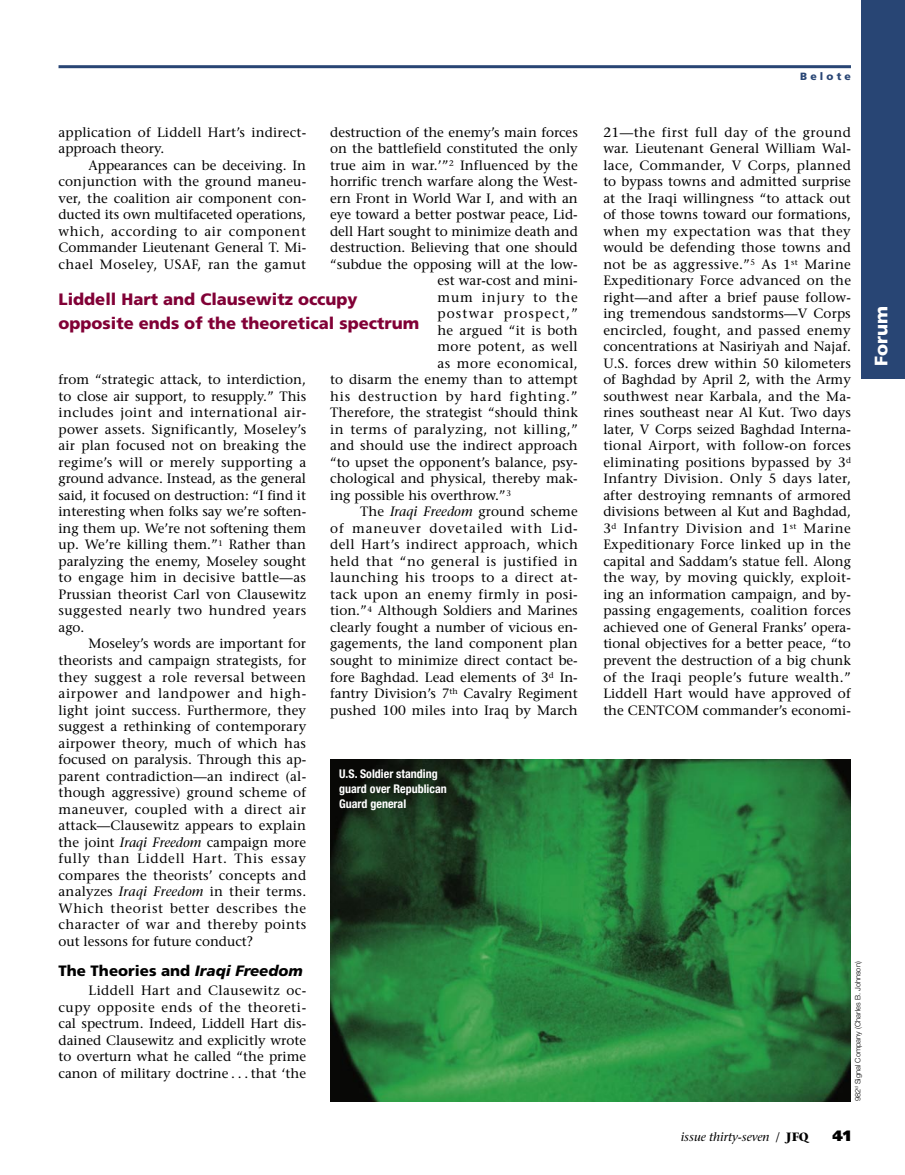
<style>
.page{position:relative;width:905px;height:1175px;background:#fff}
.page>*{position:absolute;margin:0;border:0;box-sizing:border-box;transform-origin:0 0}
.t1{font:900 18px "Frutiger";letter-spacing:.01em;color:#fff}
.H_PullQ_11_16{font:900 16.5px/24px "Frutiger";color:#810036}
.I_Head_One_10_12{font:900 15px "Frutiger";color:#000}
.t2{font:900 15px "Frutiger";color:#000}
.A_Txt_9_11{font:13.5px/16.5px "Stone Serif";color:#000;text-align:justify}
.A_Txt_9_11-2{font:13.5px "Stone Serif";letter-spacing:.03em;color:#000}
.A_Txt_9_11-3{font:13.5px "Stone Serif";letter-spacing:.06em;color:#000}
.A_Txt_9_11-4{font:13.5px "Stone Serif";letter-spacing:.085em;color:#000}
.A_Txt_9_11-5{font:13.5px "Stone Serif";letter-spacing:.025em;color:#000}
.A_Txt_9_11-6{font:13.5px "Stone Serif";letter-spacing:.065em;color:#000}
.D_Caption_8_10{font:700 condensed 12px/15px "Helvetica Neue";color:#fff}
.t3{font:italic 12px "Stone Serif";color:#000}
.t4{font:900 10.5px "Frutiger";letter-spacing:.3em;color:#284574}
.E_PhotoCrdt_5{font:300 7.5px "Helvetica Neue";color:#000}
.s1{font-style:italic}
.s2{font-style:normal}
.s3{font-weight:700;font-style:normal}
</style>
<div class="page">
<hr style="left:58px;top:65px;width:792px;height:3px;background:#284574">
<div style="left:861px;top:0;width:43px;height:378px;background:#284574"></div>
<img style="left:330px;top:759px;width:520px;height:342px">
<p class="A_Txt_9_11" style="left:58px;top:124px;width:249px">application of Liddell Hart’s indirect&shy;approach theory.</p>
<p class="A_Txt_9_11" style="left:58px;top:157px;width:249px;text-indent:30px">Appearances can be deceiving. In conjunction with the ground maneu&shy;ver, the coalition air component con&shy;ducted its own multifaceted operations, which, according to air component Commander Lieutenant General T. Mi&shy;chael Moseley, USAF, ran the gamut</p>
<p class="A_Txt_9_11" style="left:330px;top:124px;width:249px">destruction of the enemy’s main forces</p>
<p class="A_Txt_9_11" style="left:330px;top:140px;width:249px">on the battlefield constituted the only</p>
<p class="A_Txt_9_11" style="left:330px;top:157px;width:249px">true aim in war.’”<sup>2</sup> Influenced by the</p>
<p class="A_Txt_9_11" style="left:330px;top:173px;width:249px">horrific trench warfare along the West-</p>
<p class="A_Txt_9_11" style="left:330px;top:190px;width:249px">ern Front in World War I, and with an</p>
<p class="A_Txt_9_11" style="left:330px;top:206px;width:249px">eye toward a better postwar peace, Lid-</p>
<p class="A_Txt_9_11" style="left:330px;top:223px;width:249px">dell Hart sought to minimize death and</p>
<p class="A_Txt_9_11" style="left:330px;top:239px;width:249px">destruction. Believing that one should</p>
<p class="A_Txt_9_11" style="left:330px;top:256px;width:249px">“subdue the opposing will at the low-</p>
<p class="A_Txt_9_11" style="left:437px;top:272px;width:142px">est war-cost and mini-</p>
<p class="A_Txt_9_11-6" style="left:437px;top:289px;width:142px">mum injury to the</p>
<p class="A_Txt_9_11-4" style="left:437px;top:305px;width:142px">postwar prospect,”</p>
<p class="A_Txt_9_11" style="left:437px;top:322px;width:142px">he argued “it is both</p>
<p class="A_Txt_9_11-5" style="left:437px;top:338px;width:142px">more potent, as well</p>
<p class="A_Txt_9_11-2" style="left:437px;top:355px;width:142px">as more economical,</p>
<p class="A_Txt_9_11" style="left:330px;top:371px;width:249px">to disarm the enemy than to attempt</p>
<p class="A_Txt_9_11-3" style="left:330px;top:388px;width:249px">his destruction by hard fighting.”</p>
<p class="A_Txt_9_11" style="left:330px;top:404px;width:249px">Therefore, the strategist “should think</p>
<p class="A_Txt_9_11-2" style="left:330px;top:421px;width:249px">in terms of paralyzing, not killing,”</p>
<p class="A_Txt_9_11" style="left:330px;top:437px;width:249px">and should use the indirect approach</p>
<p class="A_Txt_9_11" style="left:330px;top:454px;width:249px">“to upset the opponent’s balance, psy-</p>
<p class="A_Txt_9_11" style="left:330px;top:470px;width:249px">chological and physical, thereby mak-</p>
<p class="A_Txt_9_11" style="left:330px;top:487px;width:182px">ing possible his overthrow.”<sup>3</sup></p>
<p class="A_Txt_9_11" style="left:330px;top:503px;width:249px;text-indent:30px">The <span class="s1">Iraqi Freedom</span> ground scheme of maneuver dovetailed with Lid&shy;dell Hart’s indirect approach, which held that “no general is justified in launching his troops to a direct at&shy;tack upon an enemy firmly in posi&shy;tion.”<sup>4</sup> Although Soldiers and Marines clearly fought a number of vicious en&shy;gagements, the land component plan sought to minimize direct contact be&shy;fore Baghdad. Lead elements of 3<sup>d</sup> In&shy;fantry Division’s 7<sup>th</sup> Cavalry Regiment pushed 100 miles into Iraq by March</p>
<p class="H_PullQ_11_16" style="left:58px;top:287px;width:362px">Liddell Hart and Clausewitz occupy opposite ends of the theoretical spectrum</p>
<p class="A_Txt_9_11" style="left:58px;top:371px;width:249px">from “strategic attack, to interdiction, to close air support, to resupply.” This includes joint and international air&shy;power assets. Significantly, Moseley’s air plan focused not on breaking the regime’s will or merely supporting a ground advance. Instead, as the general said, it focused on destruction: “I find it interesting when folks say we’re soften&shy;ing them up. We’re not softening them up. We’re killing them.”<sup>1</sup> Rather than paralyzing the enemy, Moseley sought to engage him in decisive battle—as Prussian theorist Carl von Clausewitz suggested nearly two hundred years ago.</p>
<p class="A_Txt_9_11" style="left:58px;top:635px;width:249px;text-indent:30px">Moseley’s words are important for theorists and campaign strategists, for they suggest a role reversal between airpower and landpower and high&shy;light joint success. Furthermore, they suggest a rethinking of contemporary airpower theory, much of which has focused on paralysis. Through this ap&shy;parent contradiction—an indirect (al&shy;though aggressive) ground scheme of maneuver, coupled with a direct air attack—Clausewitz appears to explain the joint <span class="s1">Iraqi Freedom</span> campaign more fully than Liddell Hart. This essay compares the theorists’ concepts and analyzes <span class="s1">Iraqi Freedom</span> in their terms.<br>Which theorist better describes the character of war and thereby points out lessons for future conduct?</p>
<p class="I_Head_One_10_12" style="left:58px;top:961px;width:245px">The Theories and <span class="s1">Iraqi Freedom</span></p>
<p class="A_Txt_9_11" style="left:58px;top:982px;width:249px;text-indent:30px">Liddell Hart and Clausewitz oc&shy;cupy opposite ends of the theoreti&shy;cal spectrum. Indeed, Liddell Hart dis&shy;dained Clausewitz and explicitly wrote to overturn what he called “the prime canon of military doctrine . . . that ‘the</p>
<p class="D_Caption_8_10" style="left:339px;top:766px;width:109px">U.S. Soldier standing guard over Republican<br>Guard general</p>
<p class="t4" style="left:800px;top:70px;width:52px">Belote</p>
<p class="A_Txt_9_11" style="left:603px;top:124px;width:249px">21—the first full day of the ground war. Lieutenant General William Wal&shy;lace, Commander, V Corps, planned to bypass towns and admitted surprise at the Iraqi willingness “to attack out of those towns toward our formations, when my expectation was that they would be defending those towns and not be as aggressive.”<sup>5</sup> As 1<sup>st</sup> Marine Expeditionary Force advanced on the right—and after a brief pause follow&shy;ing tremendous sandstorms—V Corps encircled, fought, and passed enemy concentrations at Nasiriyah and Najaf.<br>U.S. forces drew within 50 kilometers of Baghdad by April 2, with the Army southwest near Karbala, and the Ma&shy;rines southeast near Al Kut. Two days later, V Corps seized Baghdad Interna&shy;tional Airport, with follow-on forces eliminating positions bypassed by 3<sup>d </sup>Infantry Division. Only 5 days later, after destroying remnants of armored divisions between al Kut and Baghdad, 3<sup>d</sup> Infantry Division and 1<sup>st</sup> Marine Expeditionary Force linked up in the capital and Saddam’s statue fell. Along the way, by moving quickly, exploit&shy;ing an information campaign, and by&shy;passing engagements, coalition forces achieved one of General Franks’ opera&shy;tional objectives for a better peace, “to prevent the destruction of a big chunk of the Iraqi people’s future wealth.” Liddell Hart would have approved of the CENTCOM commander’s economi-</p>
<p class="t1" style="left:870px;top:366px;width:62px;rotate:-90deg">Forum</p>
<p class="E_PhotoCrdt_5" style="left:853px;top:1101px;width:142px;rotate:-90deg">982<sup>d</sup> Signal Company (Charles B. Johnson)</p>
<p class="t3" style="left:680px;top:1130px;width:129px">issue thirty-seven <span class="s2">/</span> <span class="s3">JFQ</span></p>
<p class="t2" style="left:832px;top:1127px;width:20px">41</p>
</div>
